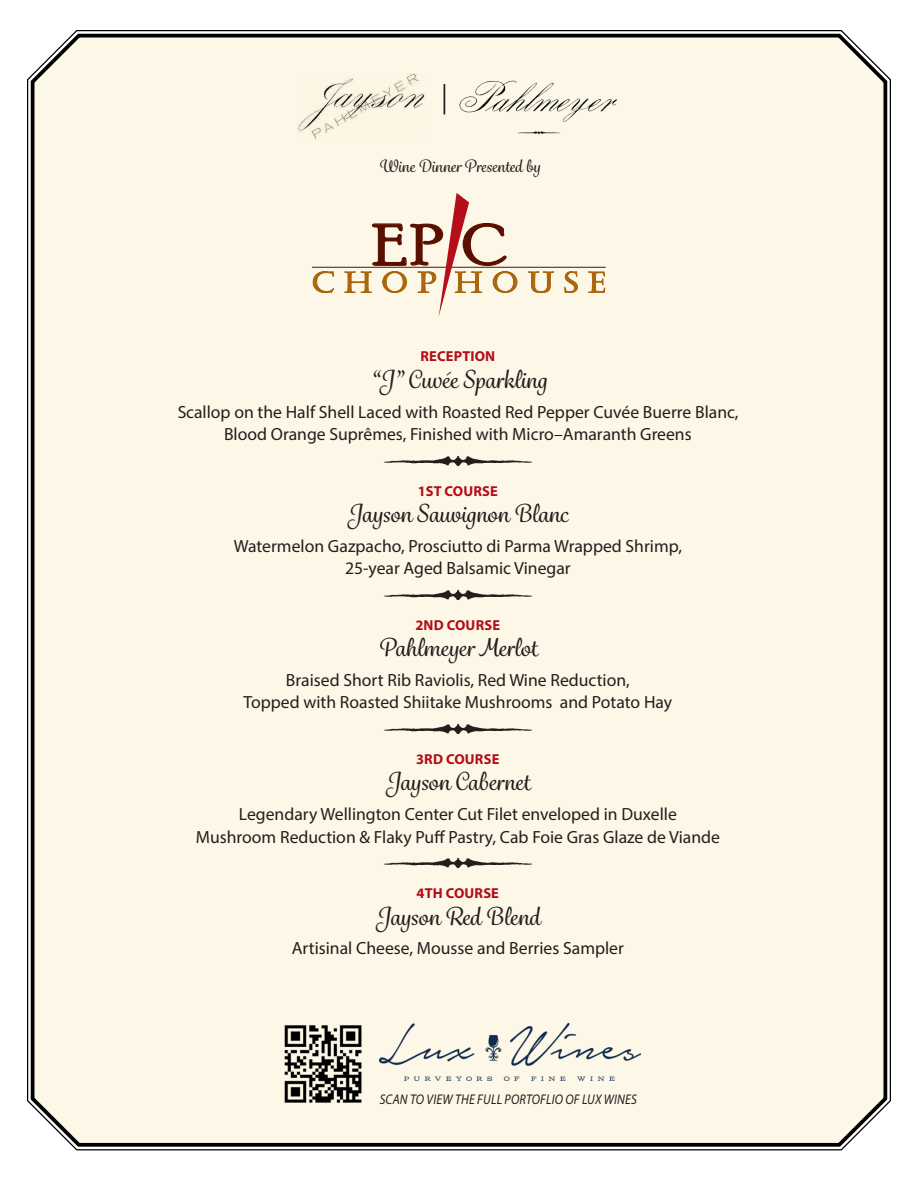
<style>
.page{position:relative;width:918px;height:1188px;background:#fff}
.page>*{position:absolute;margin:0;border:0;box-sizing:border-box;transform-origin:0 0}
.t1{font:500 24px "Grafolita Script";color:#231f20}
.t2{font:17.7px/22.5px "Myriad Pro";color:#231f20;text-align:center}
.Description{font:500 16.5px "Grafolita Script";color:#231f20}
.t3{font:700 14.4px "Myriad Pro";letter-spacing:.01em;color:#b50e1a}
.t4{font:italic 14.1px "Myriad Pro";letter-spacing:.015em;color:#231f20;scale:.88 1}
</style>
<div class="page">
<div style="left:29px;top:30px;width:860px;height:1119px;background:#fcf7e7"></div>
<img style="left:377px;top:445px;width:162px;height:30px">
<img style="left:377px;top:579px;width:162px;height:31px">
<img style="left:377px;top:714px;width:162px;height:30px">
<img style="left:377px;top:848px;width:162px;height:30px">
<hr style="left:312px;top:267px;width:293px;height:1px;background:#5a1000">
<svg style="left:313px;top:271px;width:21px;height:22px"></svg>
<svg style="left:528px;top:271px;width:26px;height:22px"></svg>
<svg style="left:564px;top:271px;width:14px;height:49px"></svg>
<svg style="left:588px;top:271px;width:17px;height:22px"></svg>
<svg style="left:344px;top:193px;width:174px;height:124px;background:#e6d1bf"></svg>
<img style="left:380px;top:1024px;width:260px;height:56px">
<img style="left:283px;top:1024px;width:82px;height:81px">
<img style="left:297px;top:73px;width:128px;height:68px">
<img style="left:458px;top:77px;width:163px;height:61px">
<hr style="left:444px;top:84px;width:1px;height:30px;background:#231f20">
<p class="Description" style="left:379px;top:156px;width:163px">Wine Dinner Presented by</p>
<p class="t3" style="left:421px;top:347px;width:76px">RECEPTION</p>
<h1 class="t1" style="left:370px;top:364px;width:178px">“J” Cuvée Sparkling</h1>
<p class="t2" style="left:177px;top:400px;width:563px">Scallop on the Half Shell Laced with Roasted Red Pepper Cuvée Buerre Blanc,<br>Blood Orange Suprêmes, Finished with Micro–Amaranth Greens</p>
<p class="t3" style="left:418px;top:481px;width:82px">1ST COURSE</p>
<h1 class="t1" style="left:348px;top:498px;width:222px">Jayson Sauvignon Blanc</h1>
<p class="t2" style="left:234px;top:534px;width:450px">Watermelon Gazpacho, Prosciutto di Parma Wrapped Shrimp,<br>25-year Aged Balsamic Vinegar</p>
<p class="t3" style="left:416px;top:616px;width:86px">2ND COURSE</p>
<h1 class="t1" style="left:378px;top:632px;width:161px">Pahlmeyer Merlot</h1>
<p class="t2" style="left:244px;top:668px;width:430px">Braised Short Rib Raviolis, Red Wine Reduction,<br>Topped with Roasted Shiitake Mushrooms and Potato Hay</p>
<p class="t3" style="left:416px;top:750px;width:85px">3RD COURSE</p>
<h1 class="t1" style="left:386px;top:766px;width:146px">Jayson Cabernet</h1>
<p class="t2" style="left:196px;top:803px;width:526px">Legendary Wellington Center Cut Filet enveloped in Duxelle<br>Mushroom Reduction &amp; Flaky Puff Pastry, Cab Foie Gras Glaze de Viande</p>
<p class="t3" style="left:417px;top:884px;width:84px">4TH COURSE</p>
<h1 class="t1" style="left:376px;top:901px;width:166px">Jayson Red Blend</h1>
<p class="t2" style="left:292px;top:937px;width:334px">Artisinal Cheese, Mousse and Berries Sampler</p>
<p class="t4" style="left:380px;top:1091px;width:294px">SCAN TO VIEW THE FULL PORTOFLIO OF LUX WINES</p>
</div>
